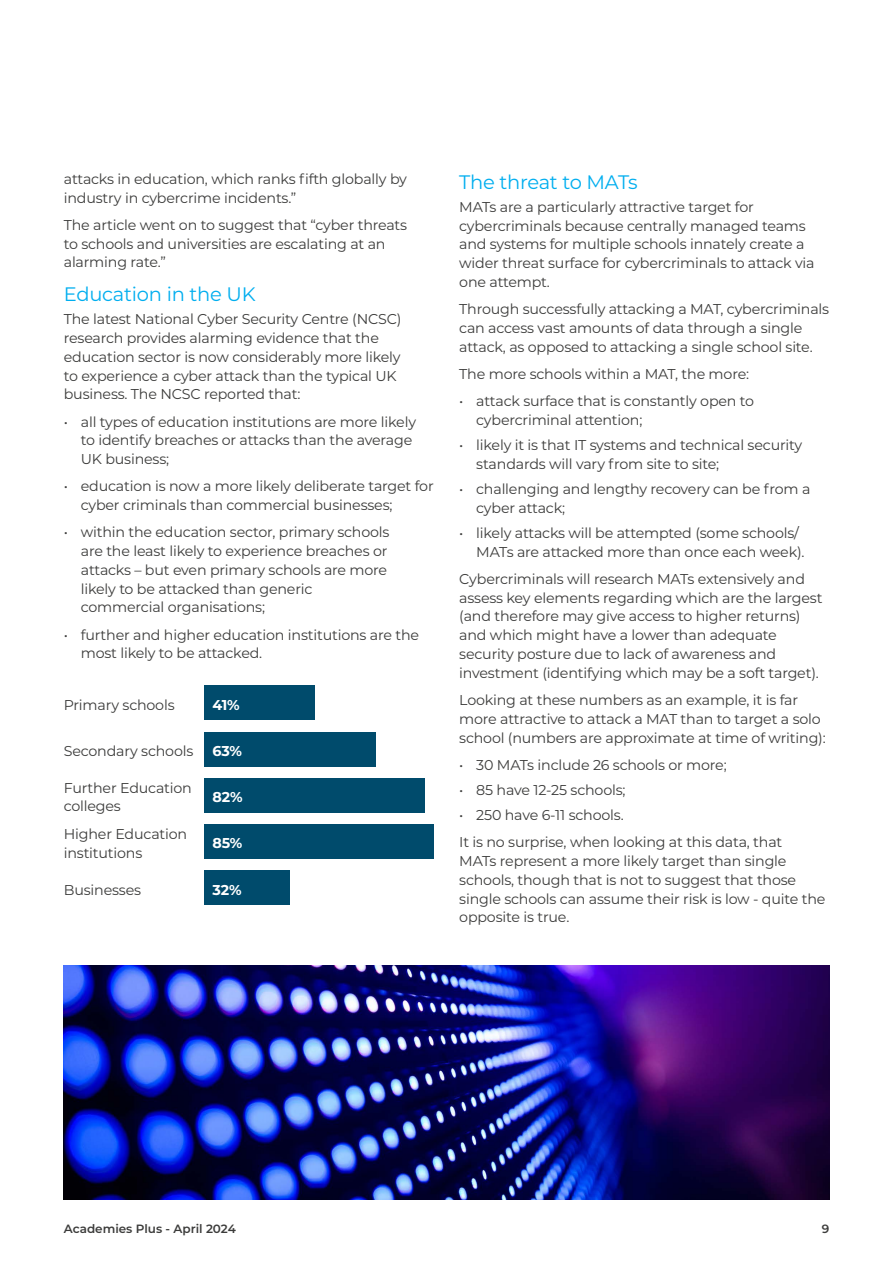
<style>
.page{position:relative;width:893px;height:1263px;background:#fff}
.page>*{position:absolute;margin:0;border:0;box-sizing:border-box;transform-origin:0 0}
.t1{font:19.5px "Montserrat";letter-spacing:-.015em;color:#00aeef}
.t2{font:14.25px/18.8px "Montserrat";letter-spacing:-.015em;color:#3c3c3b}
.t3{font:700 14.25px "Montserrat";letter-spacing:-.015em;color:#fff}
.t4{font:600 12px "Montserrat";color:#3c3c3b}
</style>
<div class="page">
<div style="left:204px;top:686px;width:110px;height:34px;background:#004b6c"></div>
<div style="left:204px;top:732px;width:171px;height:34px;background:#004b6c"></div>
<div style="left:204px;top:778px;width:221px;height:34px;background:#004b6c"></div>
<div style="left:204px;top:824px;width:230px;height:34px;background:#004b6c"></div>
<div style="left:204px;top:871px;width:86px;height:34px;background:#004b6c"></div>
<img style="left:64px;top:965px;width:765px;height:234px">
<p class="t2" style="left:64px;top:169px;width:345px">attacks in education, which ranks fifth globally by industry in cybercrime incidents.”</p>
<p class="t2" style="left:64px;top:215px;width:345px">The article went on to suggest that “cyber threats to schools and universities are escalating at an alarming rate.”</p>
<h1 class="t1" style="left:64px;top:281px;width:193px">Education in the UK</h1>
<p class="t2" style="left:64px;top:309px;width:339px">The latest National Cyber Security Centre (NCSC) research provides alarming evidence that the education sector is now considerably more likely to experience a cyber attack than the typical UK business. The NCSC reported that:</p>
<p class="t2" style="left:81px;top:412px;width:337px;text-indent:-17px">• all types of education institutions are more likely to identify breaches or attacks than the average<br>UK business;</p>
<p class="t2" style="left:81px;top:476px;width:354px;text-indent:-17px">• education is now a more likely deliberate target for cyber criminals than commercial businesses;</p>
<p class="t2" style="left:81px;top:522px;width:310px;text-indent:-17px">• within the education sector, primary schools are the least likely to experience breaches or attacks – but even primary schools are more likely to be attacked than generic commercial organisations;</p>
<p class="t2" style="left:81px;top:625px;width:340px;text-indent:-17px">• further and higher education institutions are the most likely to be attacked.</p>
<p class="t2" style="left:64px;top:695px;width:112px">Primary schools</p>
<p class="t3" style="left:213px;top:694px;width:29px">41%</p>
<p class="t2" style="left:64px;top:741px;width:131px">Secondary schools</p>
<p class="t3" style="left:213px;top:741px;width:31px">63%</p>
<p class="t2" style="left:64px;top:778px;width:130px">Further Education colleges</p>
<p class="t3" style="left:213px;top:787px;width:32px">82%</p>
<p class="t2" style="left:64px;top:824px;width:125px">Higher Education institutions</p>
<p class="t3" style="left:213px;top:833px;width:31px">85%</p>
<p class="t2" style="left:64px;top:880px;width:79px">Businesses</p>
<p class="t3" style="left:213px;top:879px;width:31px">32%</p>
<h1 class="t1" style="left:459px;top:169px;width:180px">The threat to MATs</h1>
<p class="t2" style="left:459px;top:197px;width:357px">MATs are a particularly attractive target for cybercriminals because centrally managed teams and systems for multiple schools innately create a wider threat surface for cybercriminals to attack via one attempt.</p>
<p class="t2" style="left:459px;top:299px;width:371px">Through successfully attacking a MAT, cybercriminals can access vast amounts of data through a single attack, as opposed to attacking a single school site.</p>
<p class="t2" style="left:459px;top:364px;width:291px">The more schools within a MAT, the more:</p>
<p class="t2" style="left:476px;top:391px;width:279px;text-indent:-17px">• attack surface that is constantly open to cybercriminal attention;</p>
<p class="t2" style="left:476px;top:435px;width:328px;text-indent:-17px">• likely it is that IT systems and technical security standards will vary from site to site;</p>
<p class="t2" style="left:476px;top:479px;width:336px;text-indent:-17px">• challenging and lengthy recovery can be from a cyber attack;</p>
<p class="t2" style="left:476px;top:523px;width:330px;text-indent:-17px">• likely attacks will be attempted (some schools/<br>MATs are attacked more than once each week).</p>
<p class="t2" style="left:459px;top:569px;width:365px">Cybercriminals will research MATs extensively and assess key elements regarding which are the largest (and therefore may give access to higher returns) and which might have a lower than adequate security posture due to lack of awareness and investment (identifying which may be a soft target).</p>
<p class="t2" style="left:459px;top:690px;width:368px">Looking at these numbers as an example, it is far more attractive to attack a MAT than to target a solo school (numbers are approximate at time of writing):</p>
<p class="t2" style="left:459px;top:755px;width:269px">• 30 MATs include 26 schools or more;</p>
<p class="t2" style="left:459px;top:780px;width:168px">• 85 have 12-25 schools;</p>
<p class="t2" style="left:459px;top:801px;width:325px;line-height:27.3px">• 250 have 6-11 schools.<br>It is no surprise, when looking at this data, that</p>
<p class="t2" style="left:459px;top:851px;width:368px">MATs represent a more likely target than single schools, though that is not to suggest that those single schools can assume their risk is low - quite the opposite is true.</p>
<p class="t4" style="left:64px;top:1220px;width:174px">Academies Plus - April 2024</p>
<p class="t4" style="left:822px;top:1220px;width:9px">9</p>
</div>
